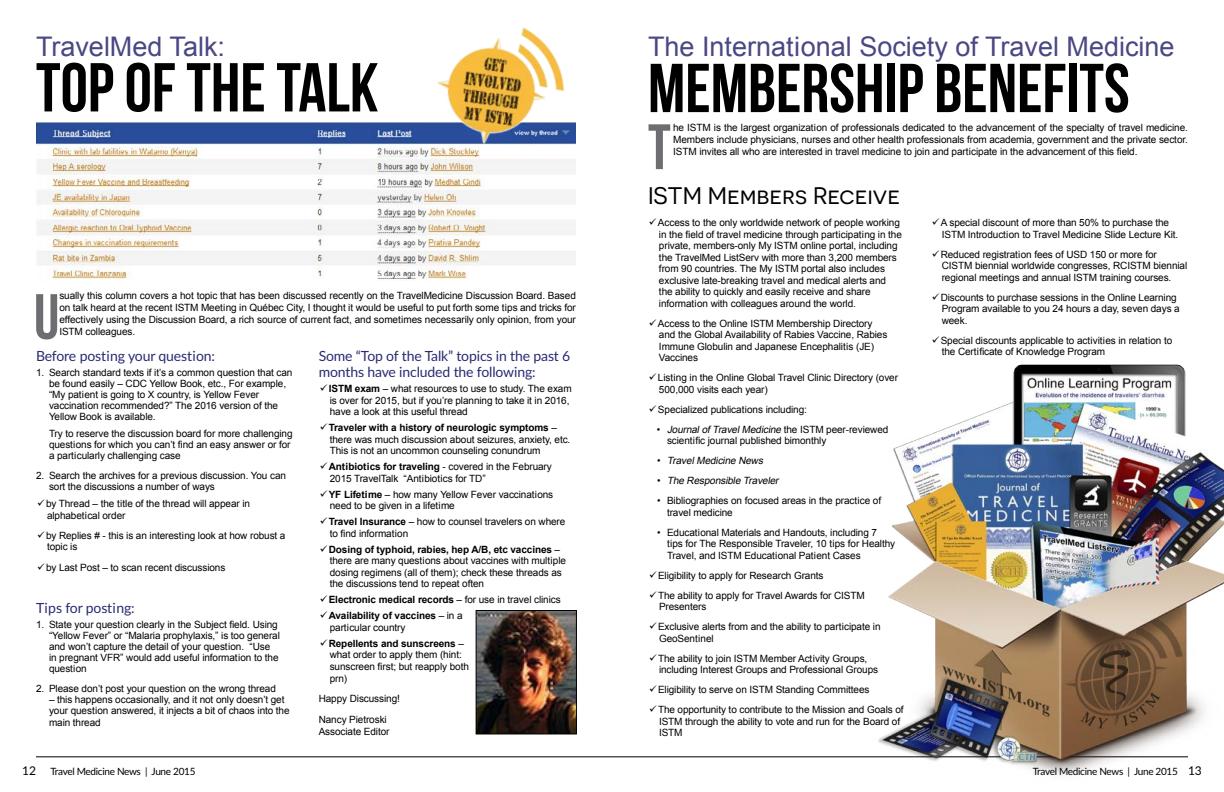
<style>
.page{position:relative;width:1224px;height:792px;background:#fff}
.page>*{position:absolute;margin:0;border:0;box-sizing:border-box;transform-origin:0 0}
.t1{font:69px "Bebas Neue";color:#000}
.t2{font:64px "Bebas Neue";color:#6d6e71}
.t3{font:27px "Arial";color:#4a4784}
.t4{font:24px "Novecentosanswide";color:#000}
.t5{font:14px/16px "Lato";letter-spacing:-.01em;color:#282a72}
.t6{font:10px/11.5px "Arial";letter-spacing:-.01em;color:#000}
.t7{font:700 10px/16px "Arial";letter-spacing:-.01em;color:#000}
.t8{font:10px "Lato";letter-spacing:-.03em;color:#000}
.t9{font:italic 10px "Arial";color:#000}
.s1{font-weight:700}
.s2{font-weight:400}
.s3{font-style:italic}
.s4{font-style:normal}
.s5{font-size:12px}
</style>
<div class="page">
<hr style="left:36px;top:757px;width:1152px;height:1px;background:#000">
<img style="left:36px;top:122px;width:540px;height:158px">
<img style="left:873px;top:364px;width:351px;height:411px">
<img style="left:427px;top:27px;width:149px;height:129px">
<img style="left:478px;top:612px;width:97px;height:120px">
<div style="left:476px;top:610px;width:101px;height:124px;border:1px solid #000"></div>
<h3 class="t3" style="left:36px;top:28px;width:191px">TravelMed Talk:</h3>
<h1 class="t1" style="left:36px;top:50px;width:344px">TOP OF THE TALK</h1>
<p class="t6" style="left:59px;top:289px;width:518px;line-height:12px;text-align:justify">sually this column covers a hot topic that has been discussed recently on the TravelMedicine Discussion Board. Based on talk heard at the recent ISTM Meeting in Québec City, I thought it would be useful to put forth some tips and tricks for effectively using the Discussion Board, a rich source of current fact, and sometimes necessarily only opinion, from your ISTM colleagues.</p>
<h3 class="t5" style="left:36px;top:347px;width:181px">Before posting your question:</h3>
<p class="t6" style="left:49px;top:367px;width:245px;line-height:11px;text-indent:-13px">1. Search standard texts if it’s a common question that can be found easily – CDC Yellow Book, etc., For example, “My patient is going to X country, is Yellow Fever vaccination recommended?” The 2016 version of the Yellow Book is available.</p>
<p class="t6" style="left:49px;top:428px;width:245px;line-height:11px">Try to reserve the discussion board for more challenging questions for which you can’t find an easy answer or for a particularly challenging case</p>
<p class="t6" style="left:49px;top:470px;width:239px;line-height:11px;text-indent:-13px">2. Search the archives for a previous discussion. You can sort the discussions a number of ways</p>
<p class="t6" style="left:46px;top:498px;width:206px">by Thread – the title of the thread will appear in alphabetical order</p>
<p class="t6" style="left:46px;top:530px;width:241px">by Replies # - this is an interesting look at how robust a topic is</p>
<p class="t6" style="left:46px;top:562px;width:181px">by Last Post – to scan recent discussions</p>
<h3 class="t5" style="left:36px;top:600px;width:100px">Tips for posting:</h3>
<p class="t6" style="left:49px;top:619px;width:232px;line-height:11px;text-indent:-13px">1. State your question clearly in the Subject field. Using “Yellow Fever” or “Malaria prophylaxis,” is too general and won’t capture the detail of your question. “Use in pregnant VFR” would add useful information to the question</p>
<p class="t6" style="left:36px;top:683px;width:241px">2. Please don’t post your question on the wrong thread</p>
<p class="t6" style="left:49px;top:694px;width:242px;line-height:11px">– this happens occasionally, and it not only doesn’t get your question answered, it injects a bit of chaos into the</p>
<p class="t6" style="left:49px;top:717px;width:53px">main thread</p>
<h2 class="t2" style="left:34px;top:282px;width:27px">U</h2>
<h3 class="t5" style="left:319px;top:347px;width:253px">Some “Top of the Talk” topics in the past 6 months have included the following:</h3>
<p class="t6" style="left:329px;top:383px;width:244px"><span class="s1">ISTM exam</span> – what resources to use to study. The exam is over for 2015, but if you’re planning to take it in 2016, have a look at this useful thread</p>
<p class="t6" style="left:329px;top:422px;width:243px"><span class="s1">Traveler with a history of neurologic symptoms</span> – there was much discussion about seizures, anxiety, etc.<br>This is not an uncommon counseling conundrum</p>
<p class="t6" style="left:329px;top:461px;width:225px"><span class="s1">Antibiotics for traveling</span> - covered in the February<br>2015 TravelTalk “Antibiotics for TD”</p>
<p class="t6" style="left:329px;top:489px;width:226px"><span class="s1">YF Lifetime</span> – how many Yellow Fever vaccinations need to be given in a lifetime</p>
<p class="t6" style="left:329px;top:516px;width:238px"><span class="s1">Travel Insurance</span> – how to counsel travelers on where to find information</p>
<p class="t6" style="left:329px;top:544px;width:239px"><span class="s1">Dosing of typhoid, rabies, hep A/B, etc vaccines</span> – there are many questions about vaccines with multiple dosing regimens (all of them); check these threads as the discussions tend to repeat often</p>
<p class="t7" style="left:329px;top:592px;width:234px">Electronic medical records <span class="s2">– for use in travel clinics<br></span>Availability of vaccines <span class="s2">– in a</span></p>
<p class="t7" style="left:329px;top:619px;width:137px"><span class="s2">particular country<br></span>Repellents and sunscreens <span class="s2">–</span></p>
<p class="t6" style="left:330px;top:649px;width:141px;line-height:11.8px">what order to apply them (hint: sunscreen first; but reapply both prn)</p>
<p class="t6" style="left:319px;top:689px;width:83px;line-height:20.6px">Happy Discussing!<br>Nancy Pietroski</p>
<p class="t6" style="left:319px;top:726px;width:72px">Associate Editor</p>
<h3 class="t3" style="left:648px;top:28px;width:528px">The International Society of Travel Medicine</h3>
<h1 class="t1" style="left:648px;top:50px;width:483px">MEMBERSHIP BENEFITS</h1>
<p class="t6" style="left:673px;top:122px;width:516px;line-height:12px;text-align:justify">he ISTM is the largest organization of professionals dedicated to the advancement of the specialty of travel medicine.<br>Members include physicians, nurses and other health professionals from academia, government and the private sector.<br>ISTM invites all who are interested in travel medicine to join and participate in the advancement of this field.</p>
<h3 class="t4" style="left:648px;top:182px;width:254px">ISTM Members Receive</h3>
<p class="t6" style="left:658px;top:217px;width:245px">Access to the only worldwide network of people working in the field of travel medicine through participating in the private, members-only My ISTM online portal, including the TravelMed ListServ with more than 3,200 members from 90 countries. The My ISTM portal also includes exclusive late-breaking travel and medical alerts and<br>the ability to quickly and easily receive and share information with colleagues around the world.</p>
<p class="t6" style="left:658px;top:317px;width:231px">Access to the Online ISTM Membership Directory and the Global Availability of Rabies Vaccine, Rabies Immune Globulin and Japanese Encephalitis (JE)<br>Vaccines</p>
<p class="t6" style="left:658px;top:372px;width:242px">Listing in the Online Global Travel Clinic Directory (over<br>500,000 visits each year)</p>
<p class="t6" style="left:658px;top:403px;width:151px">Specialized publications including:</p>
<p class="t6" style="left:667px;top:423px;width:223px;text-indent:-10px">• <span class="s3">JournalofTravelMedicine</span> t h e I S T M p e e r- re v i ewe d scientific journal published bimonthly</p>
<p class="t9" style="left:657px;top:454px;width:110px"><span class="s4">•</span> TravelMedicine News</p>
<p class="t9" style="left:657px;top:474px;width:126px"><span class="s4">•</span> The Responsible Traveler</p>
<p class="t6" style="left:667px;top:495px;width:216px;text-indent:-10px">• Bibliographies on focused areas in the practice of travel medicine</p>
<p class="t6" style="left:667px;top:526px;width:230px;text-indent:-10px">• Educational Materials and Handouts, including 7 tips for The Responsible Traveler, 10 tips for Healthy<br>Travel, and ISTM Educational Patient Cases</p>
<p class="t6" style="left:658px;top:565px;width:208px;line-height:20px">Eligibility to apply for Research Grants<br>The ability to apply for Travel Awards for CISTM</p>
<p class="t6" style="left:658px;top:597px;width:224px;line-height:20px">Presenters<br>Exclusive alerts from and the ability to participate in</p>
<p class="t6" style="left:658px;top:628px;width:211px;line-height:20px">GeoSentinel<br>The ability to join ISTM Member Activity Groups,</p>
<p class="t6" style="left:658px;top:660px;width:247px;line-height:20px">including Interest Groups and Professional Groups<br>Eligibility to serve on ISTM Standing Committees<br>The opportunity to contribute to the Mission and Goals of</p>
<p class="t6" style="left:659px;top:715px;width:243px">ISTM through the ability to vote and run for the Board of<br>ISTM</p>
<h2 class="t2" style="left:648px;top:112px;width:24px">T</h2>
<p class="t6" style="left:941px;top:217px;width:239px">A special discount of more than 50% to purchase the<br>ISTM Introduction to Travel Medicine Slide Lecture Kit.</p>
<p class="t6" style="left:941px;top:248px;width:248px">Reduced registration fees of USD 150 or more for<br>CISTM biennial worldwide congresses, RCISTM biennial regional meetings and annual ISTM training courses.</p>
<p class="t6" style="left:941px;top:291px;width:241px">Discounts to purchase sessions in the Online Learning<br>Program available to you 24 hours a day, seven days a week.</p>
<p class="t6" style="left:941px;top:334px;width:233px">Special discounts applicable to activities in relation to the Certificate of Knowledge Program</p>
<p class="t8" style="left:22px;top:764px;width:175px"><span class="s5">12</span> Travel Medicine News | June 2015</p>
<p class="t8" style="left:1033px;top:764px;width:171px">Travel Medicine News | June 2015 <span class="s5">13</span></p>
</div>
